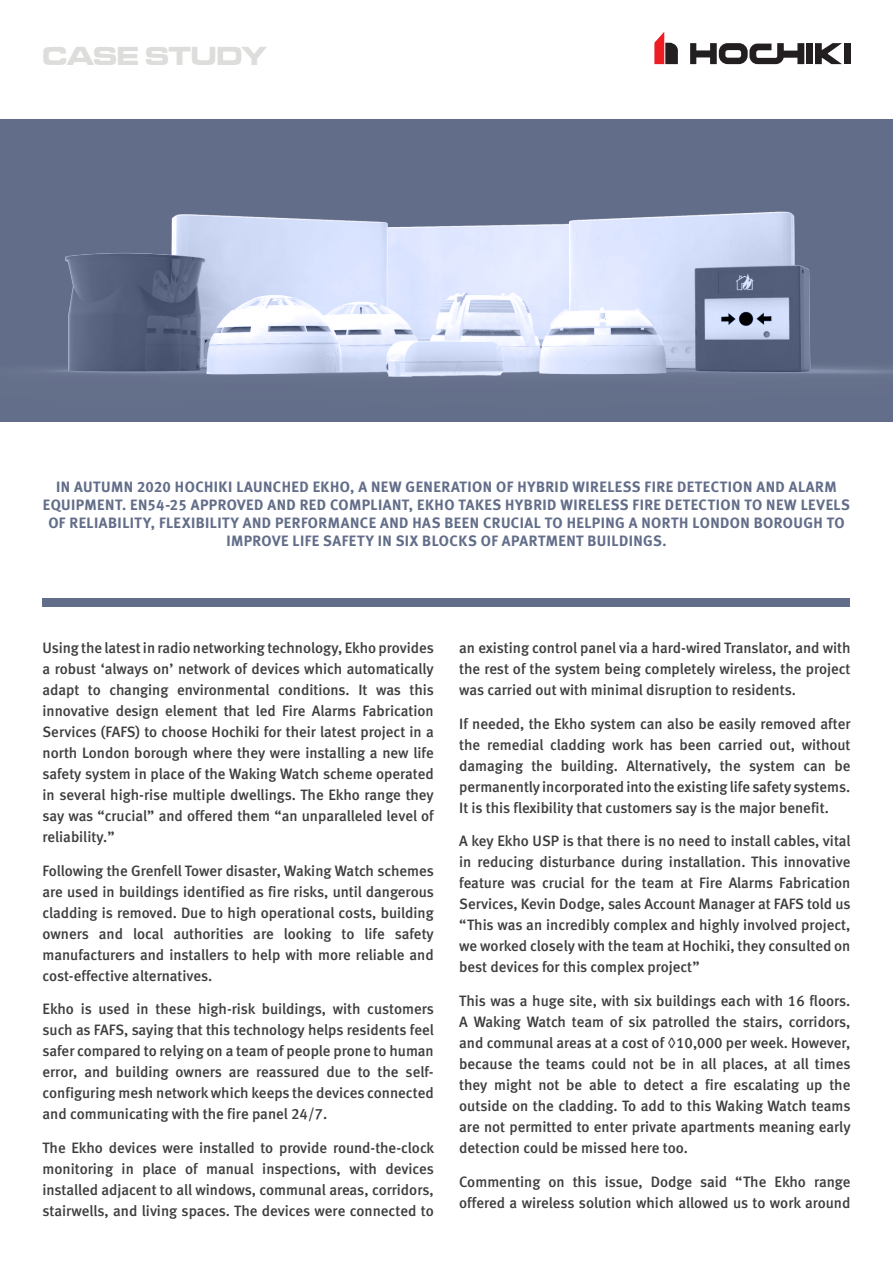
<style>
.page{position:relative;width:893px;height:1263px;background:#fff}
.page>*{position:absolute;margin:0;border:0;box-sizing:border-box;transform-origin:0 0}
.t1{font:27px "Microgramma D Bold Exte";color:#dddddb}
.t2{font:15px/21px "Meta Medium CELF";color:#3e3e3f;text-align:justify}
.t3{font:15px/18px "Meta Bold CE Lf";letter-spacing:.03em;color:#626d89;text-align:center}
</style>
<div class="page">
<svg style="left:654px;top:32px;width:24px;height:32px"></svg>
<svg style="left:690px;top:43px;width:114px;height:21px"></svg>
<div style="left:806px;top:43px;width:7px;height:21px;background:#231f20"></div>
<svg style="left:815px;top:43px;width:27px;height:21px"></svg>
<div style="left:844px;top:43px;width:6px;height:21px;background:#231f20"></div>
<img style="left:0;top:119px;width:893px;height:303px">
<div style="left:43px;top:598px;width:807px;height:9px;background:#626d89"></div>
<h1 class="t1" style="left:43px;top:37px;width:225px">CASE STUDY</h1>
<p class="t3" style="left:43px;top:477px;width:809px">IN AUTUMN 2020 HOCHIKI LAUNCHED EKHO, A NEW GENERATION OF HYBRID WIRELESS FIRE DETECTION AND ALARM EQUIPMENT. EN54-25 APPROVED AND RED COMPLIANT, EKHO TAKES HYBRID WIRELESS FIRE DETECTION TO NEW LEVELS OF RELIABILITY, FLEXIBILITY AND PERFORMANCE AND HAS BEEN CRUCIAL TO HELPING A NORTH LONDON BOROUGH TO IMPROVE LIFE SAFETY IN SIX BLOCKS OF APARTMENT BUILDINGS.</p>
<p class="t2" style="left:43px;top:637px;width:393px">Using the latest in radio networking technology, Ekho provides a robust ‘always on’ network of devices which automatically adapt to changing environmental conditions. It was this innovative design element that led Fire Alarms Fabrication Services (FAFS) to choose Hochiki for their latest project in a north London borough where they were installing a new life safety system in place of the Waking Watch scheme operated in several high-rise multiple dwellings. The Ekho range they say was “crucial” and offered them “an unparalleled level of reliability.”</p>
<p class="t2" style="left:43px;top:860px;width:393px">Following the Grenfell Tower disaster, Waking Watch schemes are used in buildings identified as fire risks, until dangerous cladding is removed. Due to high operational costs, building owners and local authorities are looking to life safety manufacturers and installers to help with more reliable and cost-effective alternatives.</p>
<p class="t2" style="left:43px;top:999px;width:393px">Ekho is used in these high-risk buildings, with customers such as FAFS, saying that this technology helps residents feel safer compared to relying on a team of people prone to human error, and building owners are reassured due to the self&shy;configuring mesh network which keeps the devices connected and communicating with the fire panel 24/7.</p>
<p class="t2" style="left:43px;top:1137px;width:393px">The Ekho devices were installed to provide round-the-clock monitoring in place of manual inspections, with devices installed adjacent to all windows, communal areas, corridors, stairwells, and living spaces. The devices were connected to</p>
<p class="t2" style="left:459px;top:637px;width:393px">an existing control panel via a hard-wired Translator, and with the rest of the system being completely wireless, the project was carried out with minimal disruption to residents.</p>
<p class="t2" style="left:459px;top:713px;width:393px">If needed, the Ekho system can also be easily removed after the remedial cladding work has been carried out, without damaging the building. Alternatively, the system can be permanently incorporated into the existing life safety systems.<br>It is this flexibility that customers say is the major benefit.</p>
<p class="t2" style="left:459px;top:831px;width:393px">A key Ekho USP is that there is no need to install cables, vital in reducing disturbance during installation. This innovative feature was crucial for the team at Fire Alarms Fabrication Services, Kevin Dodge, sales Account Manager at FAFS told us “This was an incredibly complex and highly involved project, we worked closely with the team at Hochiki, they consulted on best devices for this complex project”</p>
<p class="t2" style="left:459px;top:990px;width:393px">This was a huge site, with six buildings each with 16 floors.<br>A Waking Watch team of six patrolled the stairs, corridors, and communal areas at a cost of £10,000 per week. However, because the teams could not be in all places, at all times they might not be able to detect a fire escalating up the outside on the cladding. To add to this Waking Watch teams are not permitted to enter private apartments meaning early detection could be missed here too.</p>
<p class="t2" style="left:459px;top:1171px;width:393px">Commenting on this issue, Dodge said “The Ekho range offered a wireless solution which allowed us to work around</p>
</div>
